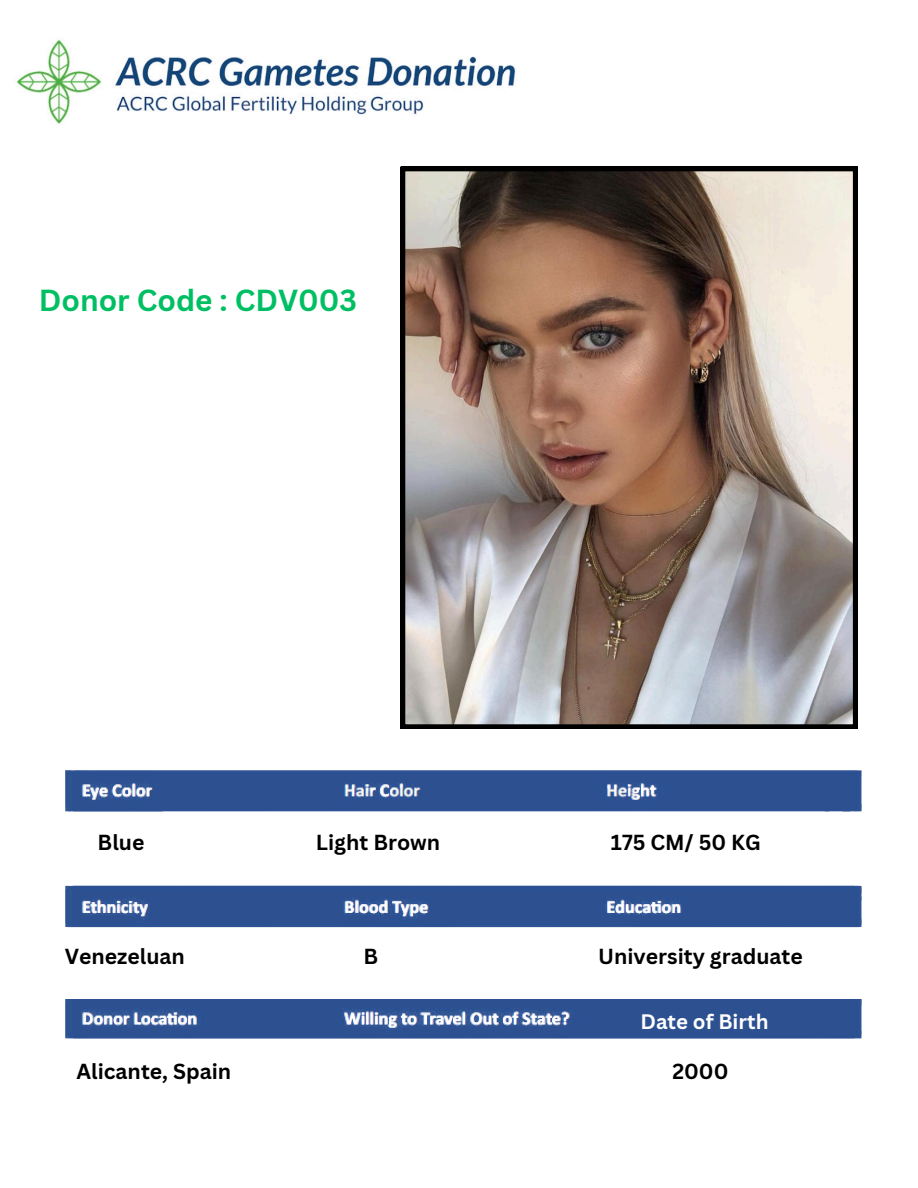
<style>
.page{position:relative;width:918px;height:1188px;background:#fff}
.page>*{position:absolute;margin:0;border:0;box-sizing:border-box;transform-origin:0 0}
.t1{font:700 29.7px "Canva Sans";color:#00bf63}
.t2{font:700 21.15px "Canva Sans";color:#000}
.t3{font:700 20.4px "Canva Sans";color:#fff}
</style>
<div class="page">
<img style="left:16px;top:39px;width:500px;height:85px">
<img style="left:65px;top:770px;width:797px;height:42px">
<img style="left:65px;top:885px;width:797px;height:43px">
<img style="left:65px;top:999px;width:797px;height:40px">
<img style="left:401px;top:167px;width:456px;height:562px">
<p class="t1" style="left:39px;top:279px;width:320px">Donor Code : CDV003</p>
<p class="t2" style="left:98px;top:827px;width:48px">Blue</p>
<p class="t2" style="left:316px;top:827px;width:126px">Light Brown</p>
<p class="t2" style="left:611px;top:827px;width:151px">175 CM/ 50 KG</p>
<h1 class="t2" style="left:65px;top:942px;width:122px">Venezeluan</h1>
<p class="t2" style="left:598px;top:942px;width:206px">University graduate</p>
<p class="t2" style="left:363px;top:942px;width:16px">B</p>
<p class="t2" style="left:76px;top:1057px;width:156px">Alicante, Spain</p>
<h2 class="t3" style="left:640px;top:1007px;width:130px">Date of Birth</h2>
<p class="t2" style="left:672px;top:1057px;width:58px">2000</p>
</div>
